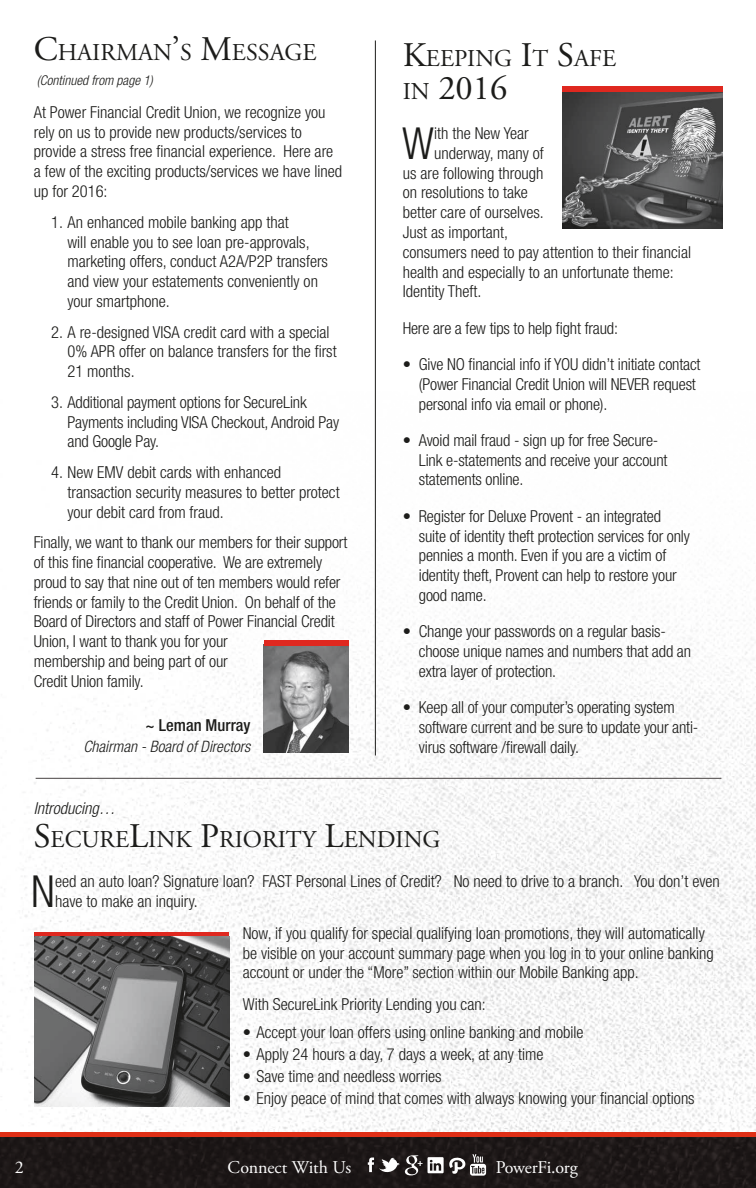
<style>
.page{position:relative;width:756px;height:1188px;background:#fff}
.page>*{position:absolute;margin:0;border:0;box-sizing:border-box;transform-origin:0 0}
.t1{font:300 condensed 44.25px "Helvetica Neue";color:#1c1c1a}
.t2{font:34.5px "Adobe Garamond";color:#1c1c1a}
.t3{font:24.15px "Adobe Garamond";color:#1c1c1a}
.t4{font:18px "Adobe Garamond Pro";letter-spacing:-.015em;color:#fff}
.t5{font:300 condensed 16.5px/19.8px "Helvetica Neue";color:#1c1c1a}
.t6{font:500 condensed 16.5px "Helvetica Neue";color:#1c1c1a}
.t7{font:italic 300 condensed 16.5px "Helvetica Neue";color:#1c1c1a}
.t8{font:italic 300 condensed 15.75px "Helvetica Neue";color:#1c1c1a}
.t9{font:italic 300 condensed 13.5px "Helvetica Neue";color:#1c1c1a}
.t10{font:700 12px "Adobe Garamond Pro";color:#fff}
.s1{font-size:34.5px}
.s2{font-size:24.15px}
</style>
<div class="page">
<img style="left:0;top:392px;width:756px;height:740px">
<div style="left:0;top:1132px;width:756px;height:17px;background:linear-gradient(to right,#df2f16,#df2f16)"></div>
<img style="left:0;top:1138px;width:756px;height:50px">
<svg style="left:428px;top:1154px;width:58px;height:22px"></svg>
<svg style="left:368px;top:1155px;width:51px;height:20px"></svg>
<hr style="left:375px;top:40px;width:1px;height:716px;background:#1c1c1a">
<svg style="left:35px;top:932px;width:194px;height:5px"></svg>
<div style="left:562px;top:86px;width:161px;height:8px;background:#df281f"></div>
<hr style="left:36px;top:778px;width:685px;height:1px;background:#474242">
<img style="left:264px;top:646px;width:85px;height:106px">
<div style="left:264px;top:640px;width:85px;height:6px;background:#df281f"></div>
<img style="left:562px;top:92px;width:161px;height:137px">
<img style="left:35px;top:937px;width:194px;height:169px">
<h3 class="t3" style="left:34px;top:40px;width:284px"><span class="s1">C</span>HAIRMAN<span class="s1">’</span>S <span class="s1">M</span>ESSAGE</h3>
<p class="t9" style="left:37px;top:72px;width:117px">(Continued from page 1)</p>
<p class="t5" style="left:34px;top:102px;width:310px">At Power Financial Credit Union, we recognize you rely on us to provide new products/services to provide a stress free financial experience. Here are a few of the exciting products/services we have lined up for 2016:</p>
<p class="t5" style="left:68px;top:212px;width:262px;text-indent:-16px">1. An enhanced mobile banking app that<br>will enable you to see loan pre-approvals, marketing offers, conduct A2A/P2P transfers and view your estatements conveniently on your smartphone.</p>
<p class="t5" style="left:68px;top:322px;width:271px;text-indent:-16px">2. A re-designed VISA credit card with a special<br>0% APR offer on balance transfers for the first<br>21 months.</p>
<p class="t5" style="left:68px;top:392px;width:273px;text-indent:-16px">3. Additional payment options for SecureLink<br>Payments including VISA Checkout, Android Pay and Google Pay.</p>
<p class="t5" style="left:68px;top:462px;width:274px;text-indent:-16px">4. New EMV debit cards with enhanced transaction security measures to better protect your debit card from fraud.</p>
<p class="t5" style="left:34px;top:532px;width:315px">Finally, we want to thank our members for their support of this fine financial cooperative. We are extremely proud to say that nine out of ten members would refer friends or family to the Credit Union. On behalf of the Board of Directors and staff of Power Financial Credit Union, I want to thank you for your<br>membership and being part of our<br>Credit Union family.</p>
<p class="t6" style="left:145px;top:715px;width:107px">~ Leman Murray</p>
<p class="t8" style="left:83px;top:738px;width:169px">Chairman - Board of Directors</p>
<h3 class="t3" style="left:403px;top:45px;width:215px"><span class="s1">K</span>EEPING <span class="s1">I</span>T <span class="s1">S</span>AFE</h3>
<h2 class="t2" style="left:403px;top:70px;width:106px"><span class="s2">IN</span> 2016</h2>
<h1 class="t1" style="left:402px;top:118px;width:33px">W</h1>
<p class="t5" style="left:434px;top:123px;width:96px">ith the New Year</p>
<p class="t5" style="left:434px;top:143px;width:111px">underway, many of</p>
<p class="t5" style="left:403px;top:163px;width:142px">us are following through</p>
<p class="t5" style="left:403px;top:182px;width:127px">on resolutions to take</p>
<p class="t5" style="left:403px;top:202px;width:143px">better care of ourselves.</p>
<p class="t5" style="left:403px;top:222px;width:107px">Just as important,</p>
<p class="t5" style="left:403px;top:242px;width:290px">consumers need to pay attention to their financial</p>
<p class="t5" style="left:403px;top:262px;width:273px">health and especially to an unfortunate theme:</p>
<p class="t5" style="left:403px;top:281px;width:80px">Identity Theft.</p>
<p class="t5" style="left:403px;top:318px;width:217px">Here are a few tips to help fight fraud:</p>
<p class="t5" style="left:419px;top:354px;width:283px;text-indent:-16px">• Give NO financial info if YOU didn’t initiate contact (Power Financial Credit Union will NEVER request personal info via email or phone).</p>
<p class="t5" style="left:419px;top:430px;width:250px;text-indent:-16px">• Avoid mail fraud - sign up for free Secure-<br>Link e-statements and receive your account statements online.</p>
<p class="t5" style="left:419px;top:506px;width:273px;text-indent:-16px">• Register for Deluxe Provent - an integrated suite of identity theft protection services for only pennies a month. Even if you are a victim of identity theft, Provent can help to restore your good name.</p>
<p class="t5" style="left:419px;top:621px;width:274px;text-indent:-16px">• Change your passwords on a regular basis&shy;choose unique names and numbers that add an extra layer of protection.</p>
<p class="t5" style="left:419px;top:697px;width:281px;text-indent:-16px">• Keep all of your computer’s operating system software current and be sure to update your anti&shy;virus software /firewall daily.</p>
<p class="t7" style="left:34px;top:798px;width:83px">Introducing…</p>
<h3 class="t3" style="left:34px;top:827px;width:408px"><span class="s1">S</span>ECURE<span class="s1">L</span>INK <span class="s1">P</span>RIORITY <span class="s1">L</span>ENDING</h3>
<h1 class="t1" style="left:31px;top:866px;width:25px">N</h1>
<p class="t5" style="left:55px;top:871px;width:666px">eed an auto loan? Signature loan? FAST Personal Lines of Credit? No need to drive to a branch. You don’t even have to make an inquiry.</p>
<p class="t5" style="left:243px;top:923px;width:473px">Now, if you qualify for special qualifying loan promotions, they will automatically be visible on your account summary page when you log in to your online banking account or under the “More” section within our Mobile Banking app.</p>
<p class="t5" style="left:243px;top:995px;width:244px">With SecureLink Priority Lending you can:</p>
<p class="t5" style="left:243px;top:1022px;width:342px">• Accept your loan offers using online banking and mobile</p>
<p class="t5" style="left:243px;top:1044px;width:302px">• Apply 24 hours a day, 7 days a week, at any time</p>
<p class="t5" style="left:243px;top:1066px;width:200px">• Save time and needless worries</p>
<p class="t5" style="left:243px;top:1088px;width:453px">• Enjoy peace of mind that comes with always knowing your financial options</p>
<p class="t4" style="left:228px;top:1156px;width:125px">Connect With Us</p>
<p class="t10" style="left:417px;top:1155px;width:8px">+</p>
<p class="t4" style="left:15px;top:1157px;width:10px">2</p>
<p class="t4" style="left:496px;top:1157px;width:84px">PowerFi.org</p>
</div>
